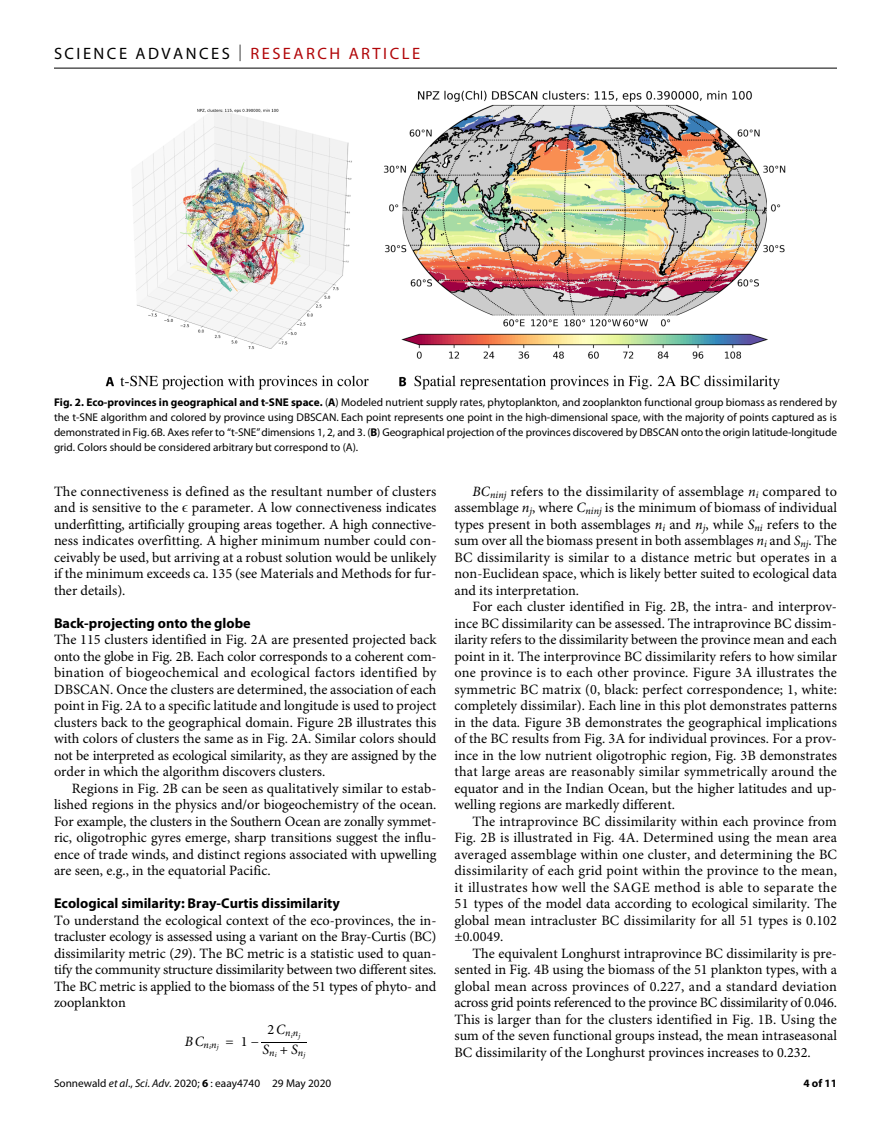
<style>
.page{position:relative;width:891px;height:1134px;background:#fff}
.page>*{position:absolute;margin:0;border:0;box-sizing:border-box;transform-origin:0 0}
.t1{font:16.5px "Myriad Pro";letter-spacing:.15em;color:#000}
.t2{font:14.25px/16.5px "Minion Pro";color:#000;text-align:justify}
.t3{font:700 14.25px "Myriad Pro";color:#000}
.t4{font:italic 14.25px "Minion Pro";color:#000}
.t5{font:11.25px/15px "Myriad Pro";color:#000;text-align:justify}
.t6{font:700 11.25px "Myriad Pro";color:#000}
.t7{font:italic 10.05px "Minion Pro";color:#000}
.s1{font-weight:300}
.s2{color:#b10508}
.s3{font-weight:700}
.s4{font-family:"Times New Roman"}
.s5{font-style:italic}
.s6{font-family:"STIX General";font-size:9.3px}
.s7{font-style:normal}
</style>
<div class="page">
<hr style="left:54px;top:68px;width:783px;height:1px;background:#000">
<img style="left:105px;top:90px;width:681px;height:300px">
<p class="t1" style="left:54px;top:40px;width:368px">SCIENCE ADVANCES <span class="s1">|</span> <span class="s2">RESEARCH ARTICLE</span></p>
<p class="t5" style="left:54px;top:395px;width:785px"><span class="s3">Fig. 2. Eco-provinces in geographical and t-SNE space.</span> (<span class="s3">A</span>) Modeled nutrient supply rates, phytoplankton, and zooplankton functional group biomass as rendered by the t-SNE algorithm and colored by province using DBSCAN. Each point represents one point in the high-dimensional space, with the majority of points captured as is demonstrated in Fig. 6B. Axes refer to “t-SNE” dimensions 1, 2, and 3. (<span class="s3">B</span>) Geographical projection of the provinces discovered by DBSCAN onto the origin latitude-longitude grid. Colors should be considered arbitrary but correspond to (A).</p>
<p class="t2" style="left:54px;top:484px;width:384px">The connectiveness is defined as the resultant number of clusters and is sensitive to the <span class="s4">ϵ</span> parameter. A low connectiveness indicates underfitting, artificially grouping areas together. A high connective&shy;ness indicates overfitting. A higher minimum number could con&shy;ceivably be used, but arriving at a robust solution would be unlikely if the minimum exceeds ca. 135 (see Materials and Methods for fur&shy;ther details).</p>
<p class="t3" style="left:54px;top:611px;width:198px">Back-projecting onto the globe</p>
<p class="t2" style="left:54px;top:633px;width:384px">The 115 clusters identified in Fig. 2A are presented projected back onto the globe in Fig. 2B. Each color corresponds to a coherent com&shy;bination of biogeochemical and ecological factors identified by DBSCAN. Once the clusters are determined, the association of each point in Fig. 2A to a specific latitude and longitude is used to project clusters back to the geographical domain. Figure 2B illustrates this with colors of clusters the same as in Fig. 2A. Similar colors should not be interpreted as ecological similarity, as they are assigned by the order in which the algorithm discovers clusters.</p>
<p class="t2" style="left:54px;top:781px;width:384px;text-indent:18px">Regions in Fig. 2B can be seen as qualitatively similar to estab&shy;lished regions in the physics and/or biogeochemistry of the ocean.<br>For example, the clusters in the Southern Ocean are zonally symmet&shy;ric, oligotrophic gyres emerge, sharp transitions suggest the influ&shy;ence of trade winds, and distinct regions associated with upwelling are seen, e.g., in the equatorial Pacific.</p>
<p class="t3" style="left:54px;top:892px;width:287px">Ecological similarity: Bray-Curtis dissimilarity</p>
<p class="t2" style="left:54px;top:913px;width:384px">To understand the ecological context of the eco-provinces, the in&shy;tracluster ecology is assessed using a variant on the Bray-Curtis (BC) dissimilarity metric (<span class="s5">29</span>). The BC metric is a statistic used to quan&shy;tify the community structure dissimilarity between two different sites.<br>The BC metric is applied to the biomass of the 51 types of phyto- and zooplankton</p>
<p class="t2" style="left:185px;top:1034px;width:123px"><span class="s5">B C</span><sub>n</sub><sub>i</sub><sub>n</sub><sub>j</sub> = 1 − <span class="s6">─</span></p>
<p class="t7" style="left:268px;top:1027px;width:34px"><sup>2</sup> <sup>C</sup>n<sub>i</sub>n<sub>j</sub></p>
<p class="t4" style="left:263px;top:1040px;width:44px">S<sub>n</sub><sub>i</sub> <span class="s7">+ </span>S<sub>n</sub><sub>j</sub></p>
<p class="t5" style="left:54px;top:1076px;width:279px">Sonnewald <span class="s5">et al</span>., <span class="s5">Sci. Adv.</span> 2020; <span class="s3">6</span> : eaay4740 29 May 2020</p>
<p class="t2" style="left:454px;top:484px;width:384px;text-indent:18px"><span class="s5">BC</span><sub>ninj</sub> refers to the dissimilarity of assemblage <span class="s5">n</span><sub>i</sub> compared to assemblage <span class="s5">n</span><sub>j</sub>, where <span class="s5">C</span><sub>ninj</sub> is the minimum of biomass of individual types present in both assemblages <span class="s5">n</span><sub>i</sub> and <span class="s5">n</span><sub>j</sub>, while <span class="s5">S</span><sub>ni</sub> refers to the sum over all the biomass present in both assemblages <span class="s5">n</span><sub>i</sub> and <span class="s5">S</span><sub>nj</sub>. The BC dissimilarity is similar to a distance metric but operates in a non-Euclidean space, which is likely better suited to ecological data and its interpretation.</p>
<p class="t2" style="left:455px;top:600px;width:384px;text-indent:18px">For each cluster identified in Fig. 2B, the intra- and interprov&shy;ince BC dissimilarity can be assessed. The intraprovince BC dissim&shy;ilarity refers to the dissimilarity between the province mean and each point in it. The interprovince BC dissimilarity refers to how similar one province is to each other province. Figure 3A illustrates the symmetric BC matrix (0, black: perfect correspondence; 1, white: completely dissimilar). Each line in this plot demonstrates patterns in the data. Figure 3B demonstrates the geographical implications of the BC results from Fig. 3A for individual provinces. For a prov&shy;ince in the low nutrient oligotrophic region, Fig. 3B demonstrates that large areas are reasonably similar symmetrically around the equator and in the Indian Ocean, but the higher latitudes and up&shy;welling regions are markedly different.</p>
<p class="t2" style="left:455px;top:814px;width:384px;text-indent:18px">The intraprovince BC dissimilarity within each province from Fig. 2B is illustrated in Fig. 4A. Determined using the mean area averaged assemblage within one cluster, and determining the BC dissimilarity of each grid point within the province to the mean, it illustrates how well the SAGE method is able to separate the 51 types of the model data according to ecological similarity. The global mean intracluster BC dissimilarity for all 51 types is 0.102 ±0.0049.</p>
<p class="t2" style="left:455px;top:946px;width:384px;text-indent:18px">The equivalent Longhurst intraprovince BC dissimilarity is pre&shy;sented in Fig. 4B using the biomass of the 51 plankton types, with a global mean across provinces of 0.227, and a standard deviation across grid points referenced to the province BC dissimilarity of 0.046.<br>This is larger than for the clusters identified in Fig. 1B. Using the sum of the seven functional groups instead, the mean intraseasonal BC dissimilarity of the Longhurst provinces increases to 0.232.</p>
<p class="t6" style="left:803px;top:1074px;width:35px">4 of 11</p>
</div>
